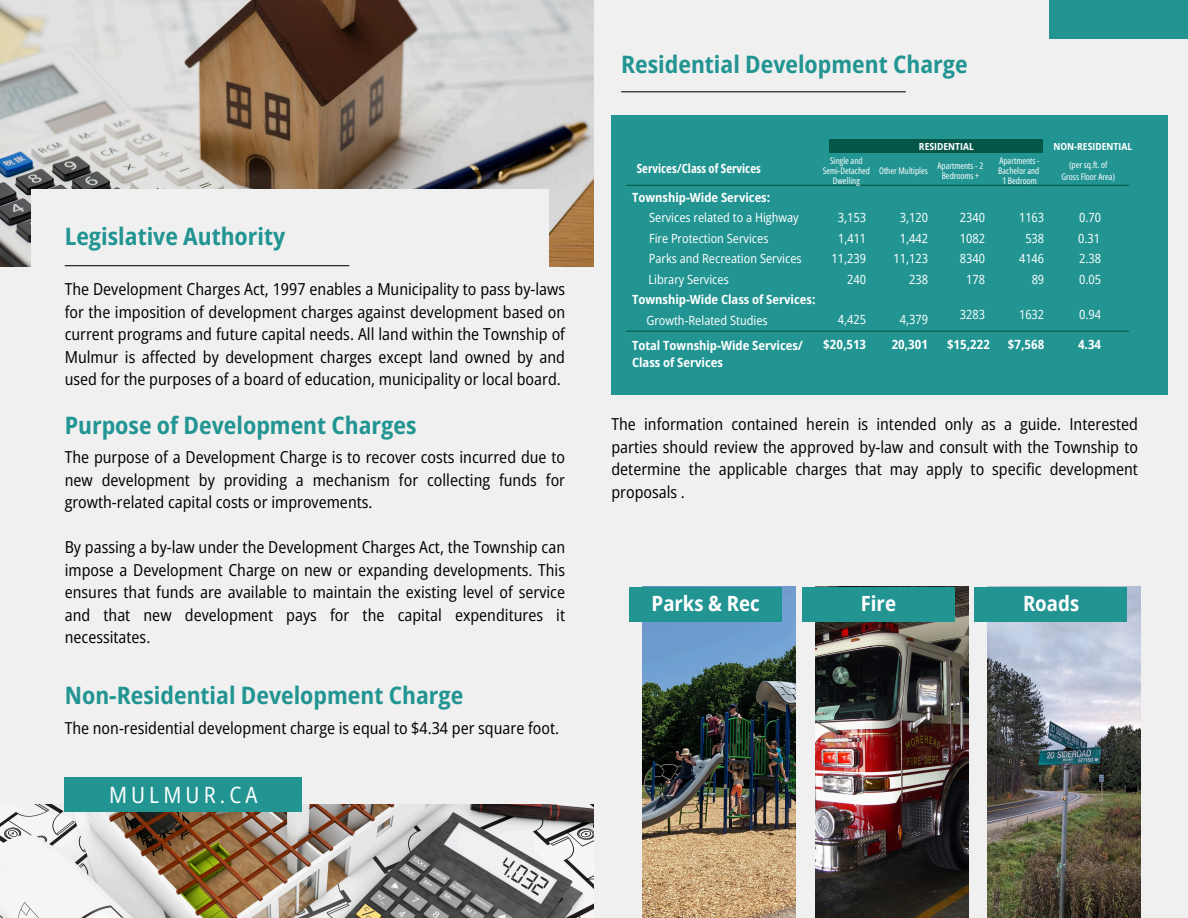
<style>
.page{position:relative;width:1188px;height:918px;background:#f0f0f0}
.page>*{position:absolute;margin:0;border:0;box-sizing:border-box;transform-origin:0 0}
.t1{font:700 semi-condensed 24px "Open Sans";color:#229593}
.t2{font:semi-condensed 22.5px "Open Sans";letter-spacing:.185em;color:#fff}
.t3{font:700 semi-condensed 21px "Open Sans";color:#fff}
.t4{font:semi-condensed 16.5px/22.5px "Open Sans";color:#000;text-align:justify}
.t5{font:semi-condensed 12.6px "Open Sans";color:#fff}
.t6{font:700 semi-condensed 12.6px/17.1px "Open Sans";color:#fff}
.t7{font:700 12.6px "Open Sans Condensed";color:#fff}
.t8{font:700 semi-condensed 9.75px "Open Sans";color:#fff}
.t9{font:9px/9.8px "Open Sans Condensed";color:#fff;text-align:center}
</style>
<div class="page">
<img style="left:0;top:0;width:594px;height:267px">
<img style="left:0;top:805px;width:594px;height:113px">
<img style="left:642px;top:587px;width:153px;height:331px">
<img style="left:815px;top:587px;width:153px;height:331px">
<img style="left:988px;top:587px;width:153px;height:331px">
<div style="left:32px;top:189px;width:517px;height:155px;background:#f0f0f0"></div>
<hr style="left:621px;top:91px;width:285px;height:1px;background:#101417">
<div style="left:65px;top:777px;width:237px;height:35px;background:#229593"></div>
<div style="left:1049px;top:0;width:139px;height:39px;background:#229593"></div>
<div style="left:629px;top:587px;width:153px;height:35px;background:#229593"></div>
<div style="left:802px;top:587px;width:153px;height:35px;background:#229593"></div>
<div style="left:974px;top:587px;width:153px;height:35px;background:#229593"></div>
<hr style="left:65px;top:265px;width:284px;height:1px;background:#101417">
<div style="left:611px;top:115px;width:557px;height:280px;background:#229593"></div>
<div style="left:829px;top:139px;width:214px;height:14px;background:#045747"></div>
<hr style="left:626px;top:185px;width:503px;height:1px;background:#045747">
<hr style="left:626px;top:331px;width:503px;height:1px;background:#045747">
<h4 class="t1" style="left:65px;top:219px;width:222px">Legislative Authority</h4>
<h2 class="t4" style="left:65px;top:278px;width:502px">The Development Charges Act, 1997 enables a Municipality to pass by-laws for the imposition of development charges against development based on current programs and future capital needs. All land within the Township of Mulmur is affected by development charges except land owned by and used for the purposes of a board of education, municipality or local board.</h2>
<h2 class="t1" style="left:65px;top:409px;width:353px">Purpose of Development Charges</h2>
<h4 class="t4" style="left:65px;top:446px;width:502px">The purpose of a Development Charge is to recover costs incurred due to new development by providing a mechanism for collecting funds for growth-related capital costs or improvements.</h4>
<h4 class="t4" style="left:65px;top:536px;width:502px">By passing a by-law under the Development Charges Act, the Township can impose a Development Charge on new or expanding developments. This ensures that funds are available to maintain the existing level of service and that new development pays for the capital expenditures it necessitates.</h4>
<p class="t1" style="left:65px;top:678px;width:400px">Non-Residential Development Charge</p>
<h4 class="t4" style="left:65px;top:716px;width:496px">The non-residential development charge is equal to $4.34 per square foot.</h4>
<p class="t2" style="left:109px;top:779px;width:150px">MULMUR.CA</p>
<p class="t1" style="left:621px;top:47px;width:348px">Residential Development Charge</p>
<h6 class="t8" style="left:919px;top:140px;width:56px">RESIDENTIAL</h6>
<h6 class="t8" style="left:1054px;top:140px;width:80px">NON-RESIDENTIAL</h6>
<h1 class="t7" style="left:637px;top:159px;width:126px">Services/Class of Services</h1>
<p class="t9" style="left:823px;top:156px;width:49px">Single and<br>Semi-Detached<br>Dwelling</p>
<p class="t9" style="left:879px;top:165px;width:50px">Other Multiples</p>
<h2 class="t9" style="left:938px;top:161px;width:47px">Apartments - 2<br>Bedrooms +</h2>
<p class="t9" style="left:998px;top:156px;width:43px;text-align:left">Apartments -<br>Bachelor and</p>
<p class="t9" style="left:1002px;top:175px;width:36px">1 Bedroom</p>
<p class="t6" style="left:632px;top:189px;width:140px">Township-Wide Services:</p>
<p class="t9" style="left:1061px;top:158px;width:55px;line-height:12.1px">(per sq.ft. of<br>Gross Floor Area)</p>
<p class="t5" style="left:649px;top:209px;width:151px">Services related to a Highway</p>
<p class="t5" style="left:838px;top:209px;width:30px;rotate:1deg">3,153</p>
<h5 class="t5" style="left:900px;top:209px;width:30px">3,120</h5>
<p class="t5" style="left:960px;top:209px;width:27px">2340</p>
<p class="t5" style="left:1019px;top:209px;width:27px">1163</p>
<p class="t5" style="left:1079px;top:209px;width:23px">0.70</p>
<h5 class="t5" style="left:649px;top:229px;width:121px">Fire Protection Services</h5>
<h6 class="t5" style="left:838px;top:230px;width:30px;rotate:-1deg">1,411</h6>
<h6 class="t5" style="left:900px;top:229px;width:30px">1,442</h6>
<h6 class="t5" style="left:960px;top:229px;width:27px">1082</h6>
<h6 class="t5" style="left:1025px;top:229px;width:20px">538</h6>
<h6 class="t5" style="left:649px;top:250px;width:154px">Parks and Recreation Services</h6>
<h6 class="t5" style="left:832px;top:250px;width:36px">11,239</h6>
<h6 class="t5" style="left:894px;top:250px;width:36px">11,123</h6>
<h6 class="t5" style="left:960px;top:250px;width:27px">8340</h6>
<h6 class="t5" style="left:1019px;top:250px;width:27px">4146</h6>
<h6 class="t5" style="left:1079px;top:250px;width:23px">2.38</h6>
<h5 class="t5" style="left:1078px;top:230px;width:23px">0.31</h5>
<p class="t5" style="left:649px;top:270px;width:82px">Library Services</p>
<h6 class="t5" style="left:847px;top:270px;width:20px">240</h6>
<h5 class="t5" style="left:909px;top:270px;width:20px">238</h5>
<h6 class="t5" style="left:966px;top:270px;width:20px">178</h6>
<h6 class="t5" style="left:1032px;top:270px;width:14px">89</h6>
<h6 class="t5" style="left:1079px;top:270px;width:23px">0.05</h6>
<p class="t6" style="left:632px;top:291px;width:185px">Township-Wide Class of Services:</p>
<h6 class="t5" style="left:646px;top:311px;width:123px">Growth-Related Studies</h6>
<h6 class="t5" style="left:838px;top:311px;width:30px">4,425</h6>
<h6 class="t5" style="left:900px;top:311px;width:30px">4,379</h6>
<h6 class="t5" style="left:960px;top:305px;width:27px">3283</h6>
<h6 class="t5" style="left:1019px;top:305px;width:27px">1632</h6>
<h6 class="t5" style="left:1079px;top:305px;width:23px">0.94</h6>
<h6 class="t6" style="left:632px;top:336px;width:173px">Total Township-Wide Services/<br>Class of Services</h6>
<h6 class="t6" style="left:823px;top:336px;width:44px">$20,513</h6>
<h6 class="t6" style="left:892px;top:336px;width:38px">20,301</h6>
<h6 class="t6" style="left:947px;top:336px;width:44px">$15,222</h6>
<h6 class="t6" style="left:1008px;top:336px;width:38px">$7,568</h6>
<h6 class="t6" style="left:1078px;top:336px;width:25px">4.34</h6>
<h6 class="t4" style="left:611px;top:412px;width:528px">The information contained herein is intended only as a guide. Interested parties should review the approved by-law and consult with the Township to determine the applicable charges that may apply to specific development proposals .</h6>
<h2 class="t3" style="left:652px;top:588px;width:110px">Parks &amp; Rec</h2>
<p class="t3" style="left:861px;top:588px;width:37px">Fire</p>
<p class="t3" style="left:1023px;top:588px;width:58px">Roads</p>
</div>
